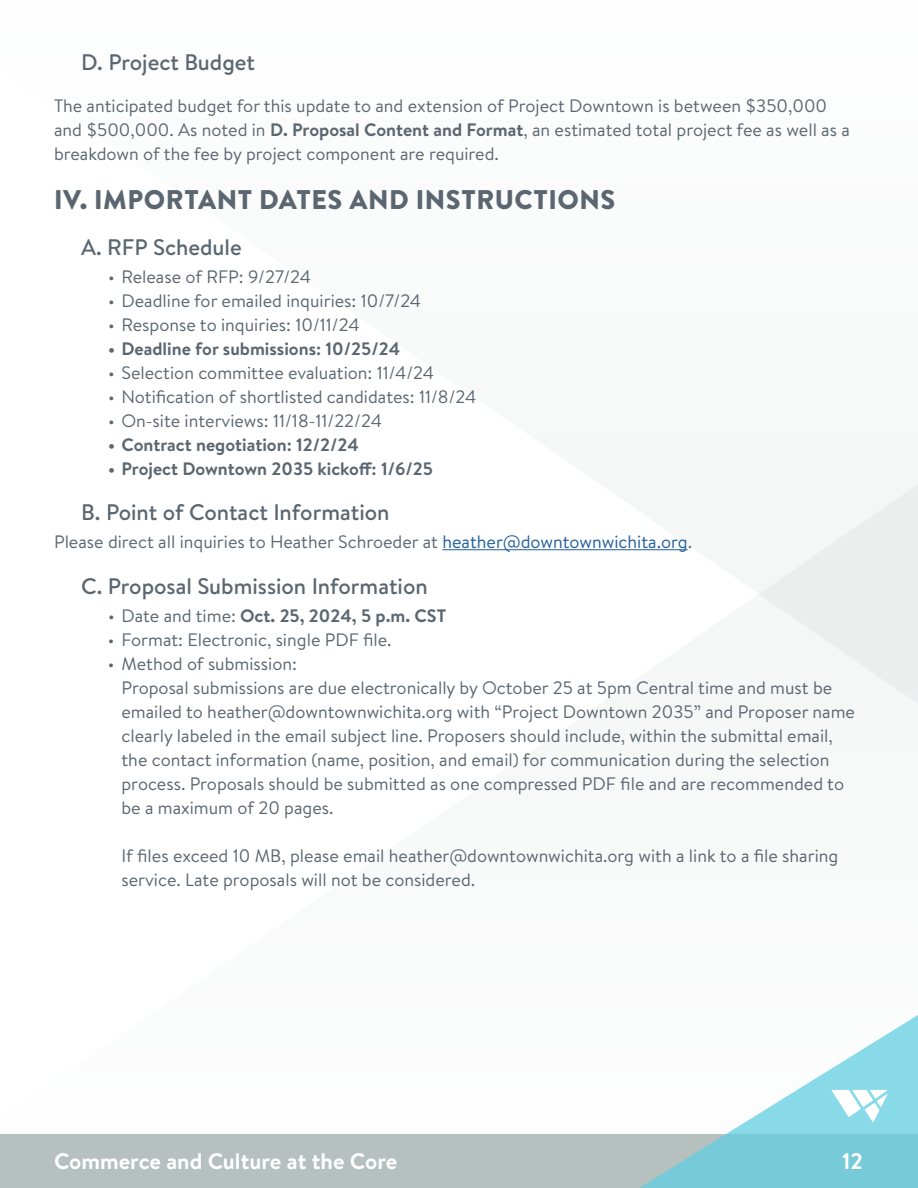
<style>
.page{position:relative;width:918px;height:1188px;background:#fff}
.page>*{position:absolute;margin:0;border:0;box-sizing:border-box;transform-origin:0 0}
.t1{font:900 27px "Brandon Text";letter-spacing:.02em;color:#5b6670}
.t2{font:500 22.5px "Brandon Text";color:#5b6670}
.t3{font:700 22.5px "Brandon Text";color:#fff}
.t4{font:18px/24px "Brandon Text";color:#5b6670}
.t5{font:700 18px "Brandon Text";color:#5b6670}
.s1{font-weight:700}
.s2{color:#215e9e}
.s3{font-weight:400}
</style>
<div class="page">
<svg style="left:442px;top:484px;width:476px;height:220px"></svg>
<div style="left:0;top:1134px;width:918px;height:54px;background:#b6c0bf"></div>
<svg style="left:639px;top:1015px;width:279px;height:173px"></svg>
<svg style="left:832px;top:1090px;width:55px;height:32px"></svg>
<hr style="left:442px;top:549px;width:246px;height:1px;background:#215e9e">
<p class="t2" style="left:81px;top:46px;width:176px">D. Project Budget</p>
<p class="t4" style="left:54px;top:94px;width:797px">The anticipated budget for this update to and extension of Project Downtown is between $350,000 and $500,000. As noted in <span class="s1">D. Proposal Content and Format</span>, an estimated total project fee as well as a breakdown of the fee by project component are required.</p>
<h1 class="t1" style="left:54px;top:181px;width:563px">IV. IMPORTANT DATES AND INSTRUCTIONS</h1>
<p class="t2" style="left:81px;top:232px;width:162px">A. RFP Schedule</p>
<p class="t4" style="left:108px;top:264px;width:205px">• Release of RFP: 9/27/24</p>
<p class="t4" style="left:108px;top:288px;width:315px">• Deadline for emailed inquiries: 10/7/24</p>
<p class="t4" style="left:108px;top:312px;width:253px">• Response to inquiries: 10/11/24</p>
<p class="t5" style="left:108px;top:336px;width:294px">• Deadline for submissions: 10/25/24</p>
<p class="t4" style="left:108px;top:360px;width:328px">• Selection committee evaluation: 11/4/24</p>
<p class="t4" style="left:108px;top:384px;width:370px">• Notification of shortlisted candidates: 11/8/24</p>
<p class="t4" style="left:108px;top:408px;width:275px">• On-site interviews: 11/18-11/22/24</p>
<p class="t5" style="left:108px;top:432px;width:253px">• Contract negotiation: 12/2/24</p>
<p class="t5" style="left:108px;top:456px;width:327px">• Project Downtown 2035 kickoff: 1/6/25</p>
<p class="t2" style="left:81px;top:497px;width:310px">B. Point of Contact Information</p>
<p class="t4" style="left:54px;top:529px;width:640px">Please direct all inquiries to Heather Schroeder at <span class="s2">heather@downtownwichita.org</span>.</p>
<p class="t2" style="left:81px;top:570px;width:348px">C. Proposal Submission Information</p>
<p class="t5" style="left:108px;top:603px;width:340px"><span class="s3">• Date and time:</span> Oct. 25, 2024, 5 p.m. CST</p>
<p class="t4" style="left:108px;top:627px;width:285px">• Format: Electronic, single PDF file.</p>
<p class="t4" style="left:121px;top:651px;width:735px;text-indent:-14px">• Method of submission:<br>Proposal submissions are due electronically by October 25 at 5pm Central time and must be emailed to heather@downtownwichita.org with “Project Downtown 2035” and Proposer name clearly labeled in the email subject line. Proposers should include, within the submittal email, the contact information (name, position, and email) for communication during the selection process. Proposals should be submitted as one compressed PDF file and are recommended to be a maximum of 20 pages.</p>
<p class="t4" style="left:121px;top:843px;width:718px">If files exceed 10 MB, please email heather@downtownwichita.org with a link to a file sharing service. Late proposals will not be considered.</p>
<p class="t3" style="left:54px;top:1145px;width:345px">Commerce and Culture at the Core</p>
<p class="t3" style="left:842px;top:1145px;width:22px">12</p>
</div>
